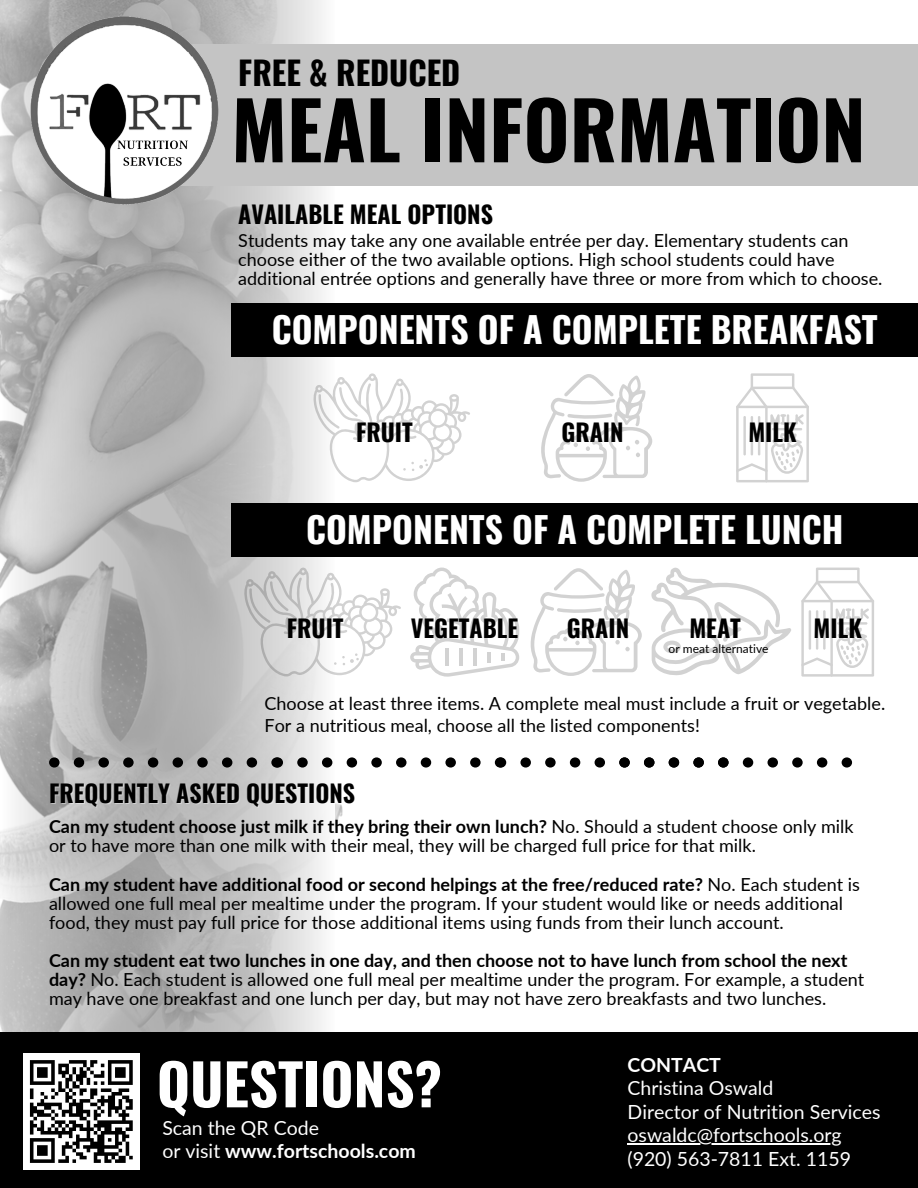
<style>
.page{position:relative;width:918px;height:1188px;background:#fff}
.page>*{position:absolute;margin:0;border:0;box-sizing:border-box;transform-origin:0 0}
.t1{font:700 79.05px "Oswald";color:#000}
.t2{font:700 56.7px "Oswald";color:#fff}
.t3{font:700 35.55px "Oswald";color:#fff}
.t4{font:700 32.55px "Oswald";color:#000}
.t5{font:700 24px "Oswald";color:#000}
.t6{font:19.5px "Lato";color:#fff}
.t7{font:700 19.5px "Lato";color:#fff}
.t8{font:18px/19.2px "Lato";color:#000}
.t9{font:12px "Lato";color:#000}
.s1{font-weight:700}
.s2{font-weight:400}
</style>
<div class="page">
<svg style="left:0;top:0;width:335px;height:1032px;background:#bebebe"></svg>
<div style="left:0;top:1032px;width:918px;height:156px;background:#000"></div>
<div style="left:23px;top:1053px;width:117px;height:117px;background:#fff"></div>
<svg style="left:29px;top:1060px;width:104px;height:103px"></svg>
<div style="left:168px;top:45px;width:750px;height:141px;background:#c4c4c4"></div>
<img style="left:23px;top:9px;width:203px;height:203px">
<svg style="left:313px;top:373px;width:157px;height:109px"></svg>
<svg style="left:541px;top:374px;width:111px;height:108px"></svg>
<svg style="left:736px;top:373px;width:73px;height:109px"></svg>
<div style="left:231px;top:303px;width:687px;height:53px;background:#000"></div>
<svg style="left:244px;top:568px;width:157px;height:109px"></svg>
<svg style="left:530px;top:568px;width:112px;height:108px"></svg>
<svg style="left:801px;top:568px;width:73px;height:109px"></svg>
<div style="left:231px;top:504px;width:687px;height:53px;background:#000"></div>
<svg style="left:410px;top:568px;width:109px;height:109px"></svg>
<svg style="left:651px;top:568px;width:140px;height:107px"></svg>
<svg style="left:271px;top:757px;width:11px;height:11px"></svg>
<div style="left:247px;top:757px;width:10px;height:11px;background:#000;border-radius:50%"></div>
<div style="left:222px;top:757px;width:10px;height:11px;background:#000;border-radius:50%"></div>
<div style="left:197px;top:757px;width:11px;height:11px;background:#000;border-radius:50%"></div>
<div style="left:173px;top:757px;width:10px;height:11px;background:#000;border-radius:50%"></div>
<div style="left:148px;top:757px;width:10px;height:11px;background:#000;border-radius:50%"></div>
<div style="left:123px;top:757px;width:11px;height:11px;background:#000;border-radius:50%"></div>
<div style="left:98px;top:757px;width:11px;height:11px;background:#000;border-radius:50%"></div>
<div style="left:74px;top:757px;width:10px;height:11px;background:#000;border-radius:50%"></div>
<div style="left:49px;top:757px;width:11px;height:11px;background:#000;border-radius:50%"></div>
<div style="left:495px;top:757px;width:10px;height:11px;background:#121212;border-radius:50%"></div>
<div style="left:470px;top:757px;width:11px;height:11px;background:#000;border-radius:50%"></div>
<div style="left:445px;top:757px;width:11px;height:11px;background:#000;border-radius:50%"></div>
<div style="left:421px;top:757px;width:10px;height:11px;background:#000;border-radius:50%"></div>
<div style="left:396px;top:757px;width:11px;height:11px;background:#000;border-radius:50%"></div>
<div style="left:371px;top:757px;width:11px;height:11px;background:#000;border-radius:50%"></div>
<div style="left:347px;top:757px;width:10px;height:11px;background:#000;border-radius:50%"></div>
<div style="left:322px;top:757px;width:10px;height:11px;background:#000;border-radius:50%"></div>
<div style="left:297px;top:757px;width:11px;height:11px;background:#000;border-radius:50%"></div>
<div style="left:273px;top:757px;width:10px;height:11px;background:#000;border-radius:50%"></div>
<div style="left:595px;top:757px;width:10px;height:11px;background:#000;border-radius:50%"></div>
<div style="left:570px;top:757px;width:10px;height:11px;background:#000;border-radius:50%"></div>
<div style="left:545px;top:757px;width:11px;height:11px;background:#000;border-radius:50%"></div>
<div style="left:520px;top:757px;width:11px;height:11px;background:#000;border-radius:50%"></div>
<div style="left:496px;top:757px;width:10px;height:11px;background:#000;border-radius:50%"></div>
<div style="left:842px;top:757px;width:10px;height:11px;background:#000;border-radius:50%"></div>
<div style="left:817px;top:757px;width:10px;height:11px;background:#000;border-radius:50%"></div>
<div style="left:792px;top:757px;width:11px;height:11px;background:#000;border-radius:50%"></div>
<div style="left:768px;top:757px;width:10px;height:11px;background:#000;border-radius:50%"></div>
<div style="left:743px;top:757px;width:10px;height:11px;background:#000;border-radius:50%"></div>
<div style="left:718px;top:757px;width:11px;height:11px;background:#000;border-radius:50%"></div>
<div style="left:693px;top:757px;width:11px;height:11px;background:#000;border-radius:50%"></div>
<div style="left:669px;top:757px;width:10px;height:11px;background:#000;border-radius:50%"></div>
<div style="left:644px;top:757px;width:10px;height:11px;background:#000;border-radius:50%"></div>
<div style="left:619px;top:757px;width:11px;height:11px;background:#000;border-radius:50%"></div>
<hr style="left:628px;top:1144px;width:214px;height:1px;background:#fff">
<p class="t4" style="left:238px;top:47px;width:224px">FREE &amp; REDUCED</p>
<p class="t1" style="left:231px;top:68px;width:636px">MEAL INFORMATION</p>
<p class="t5" style="left:238px;top:195px;width:256px">AVAILABLE MEAL OPTIONS</p>
<p class="t8" style="left:238px;top:230px;width:646px">Students may take any one available entrée per day. Elementary students can choose either of the two available options. High school students could have additional entrée options and generally have three or more from which to choose.</p>
<p class="t3" style="left:272px;top:302px;width:608px">COMPONENTS OF A COMPLETE BREAKFAST</p>
<p class="t5" style="left:356px;top:413px;width:58px">FRUIT</p>
<p class="t5" style="left:561px;top:413px;width:64px">GRAIN</p>
<p class="t5" style="left:748px;top:413px;width:50px">MILK</p>
<p class="t3" style="left:306px;top:502px;width:539px">COMPONENTS OF A COMPLETE LUNCH</p>
<p class="t5" style="left:287px;top:609px;width:58px">FRUIT</p>
<p class="t5" style="left:567px;top:609px;width:64px">GRAIN</p>
<p class="t5" style="left:814px;top:609px;width:50px">MILK</p>
<p class="t5" style="left:411px;top:609px;width:109px">VEGETABLE</p>
<p class="t5" style="left:689px;top:609px;width:53px">MEAT</p>
<p class="t9" style="left:669px;top:641px;width:101px">or meat alternative</p>
<p class="t8" style="left:265px;top:693px;width:622px;line-height:21.3px">Choose at least three items. A complete meal must include a fruit or vegetable.<br>For a nutritious meal, choose all the listed components!</p>
<p class="t5" style="left:49px;top:775px;width:308px">FREQUENTLY ASKED QUESTIONS</p>
<p class="t8" style="left:49px;top:817px;width:806px"><span class="s1">Can my student choose just milk if they bring their own lunch?</span> No. Should a student choose only milk or to have more than one milk with their meal, they will be charged full price for that milk.</p>
<p class="t8" style="left:49px;top:874px;width:813px"><span class="s1">Can my student have additional food or second helpings at the free/reduced rate?</span> No. Each student is allowed one full meal per mealtime under the program. If your student would like or needs additional food, they must pay full price for those additional items using funds from their lunch account.</p>
<p class="t8" style="left:49px;top:951px;width:817px"><span class="s1">Can my student eat two lunches in one day, and then choose not to have lunch from school the next day?</span> No. Each student is allowed one full meal per mealtime under the program. For example, a student may have one breakfast and one lunch per day, but may not have zero breakfasts and two lunches.</p>
<p class="t2" style="left:157px;top:1040px;width:287px">QUESTIONS?</p>
<p class="t6" style="left:162px;top:1116px;width:158px">Scan the QR Code</p>
<p class="t7" style="left:162px;top:1139px;width:255px"><span class="s2">or visit</span> www.fortschools.com</p>
<p class="t7" style="left:628px;top:1052px;width:95px">CONTACT</p>
<p class="t6" style="left:628px;top:1076px;width:147px">Christina Oswald</p>
<p class="t6" style="left:628px;top:1100px;width:255px">Director of Nutrition Services</p>
<p class="t6" style="left:628px;top:1123px;width:216px">oswaldc@fortschools.org</p>
<p class="t6" style="left:628px;top:1147px;width:225px">(920) 563-7811 Ext. 1159</p>
</div>
